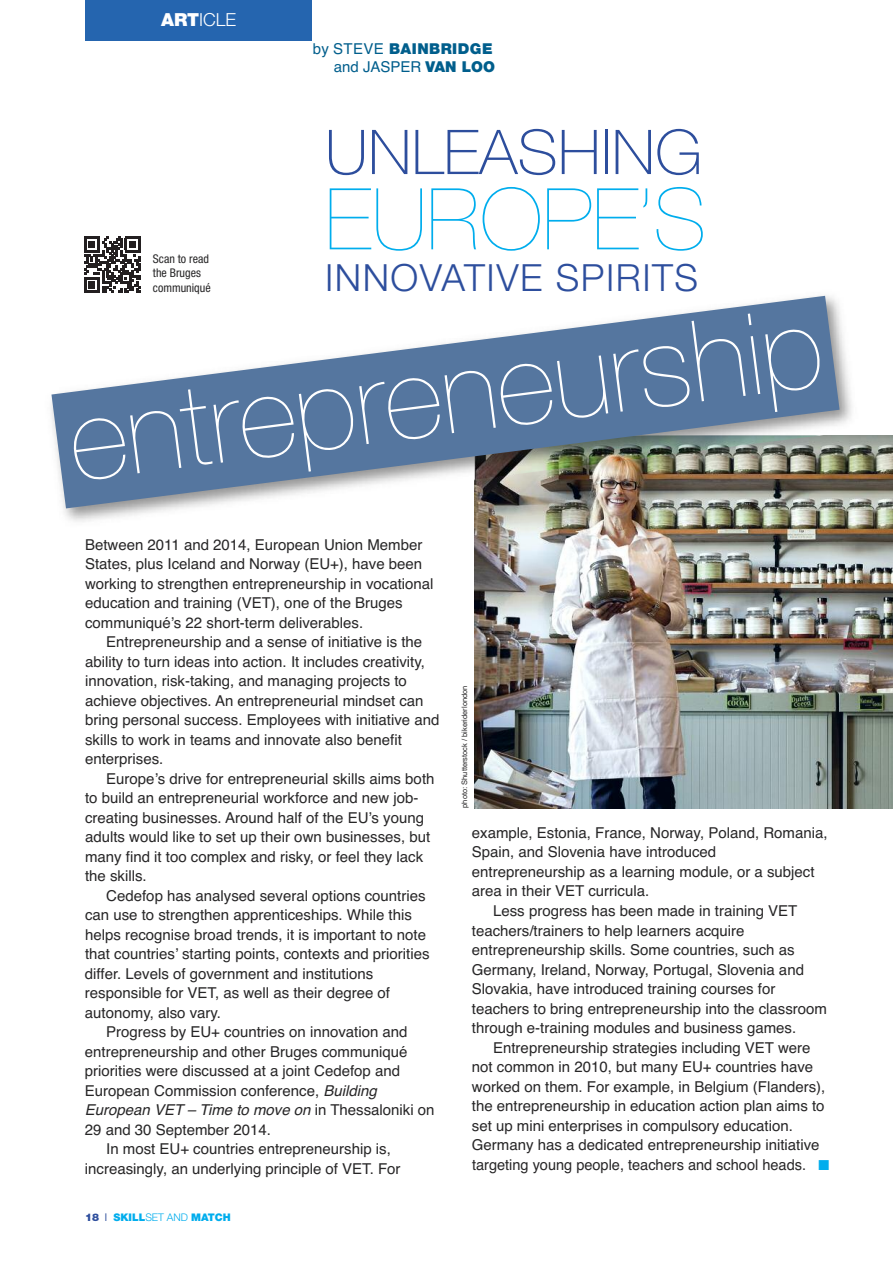
<style>
.page{position:relative;width:893px;height:1263px;background:#fff}
.page>*{position:absolute;margin:0;border:0;box-sizing:border-box;transform-origin:0 0}
.t1{font:200 113.4px "Helvetica Neue";color:#fff}
.t2{font:200 85.35px "Helvetica Neue";color:#00aded}
.t3{font:100 61.8px "Helvetica Neue";color:#2d4e9d;scale:1.04 1}
.t4{font:300 37.5px "Helvetica Neue";letter-spacing:.04em;color:#2d4e9d}
.t5{font:300 18px "Helvetica Neue";color:#fff}
.t6{font:15px/19.5px "Helvetica";color:#272627}
.t7{font:italic 15px "Helvetica";color:#272627}
.t8{font:900 15px "Helvetica Neue";letter-spacing:.03em;color:#005e8c}
.t9{font:15px "Helvetica";color:#005e8c}
.t10{font:condensed 12px/14.2px "Helvetica Neue";color:#272627}
.t11{font:900 10.5px "Helvetica Neue";color:#00aded}
.t12{font:7.5px "Helvetica";color:#272627}
.s1{font-weight:900}
.s2{font-family:"Helvetica";font-weight:400}
.s3{font-family:"Helvetica Neue";font-weight:900}
.s4{font-style:italic}
.s5{font-style:normal}
.s6{color:#2d4e9d}
.s7{font-family:"Helvetica";font-weight:400;color:#2d4e9d}
.s8{font-weight:300}
.s9{color:#00aded}
</style>
<div class="page">
<div style="left:85px;top:0;width:227px;height:41px;background:#2565af"></div>
<svg style="left:84px;top:236px;width:57px;height:51px"></svg>
<hr style="left:125px;top:236px;width:16px;height:3px;background:#231f20">
<img style="left:475px;top:435px;width:418px;height:374px">
<img style="left:63px;top:287px;width:801px;height:245px">
<svg style="left:51px;top:296px;width:789px;height:212px;fill:#55769f"></svg>
<p class="t5" style="left:161px;top:5px;width:77px"><span class="s1">ART</span>ICLE</p>
<p class="t10" style="left:153px;top:253px;width:59px">Scan to read the Bruges communiqué</p>
<p class="t8" style="left:313px;top:44px;width:181px"><span class="s2">by STEvE</span> BAINBRIDGE</p>
<p class="t9" style="left:334px;top:58px;width:163px">and JASPER <span class="s3">VAN LOO</span></p>
<h3 class="t3" style="left:325px;top:130px;width:365px">UNLEASHING</h3>
<h2 class="t2" style="left:325px;top:153px;width:383px">EUROPE’S</h2>
<h3 class="t4" style="left:325px;top:248px;width:375px">INNOVATIVE SPIRITS</h3>
<h1 class="t1" style="left:59px;top:352px;width:759px;rotate:-7deg">entrepreneurship</h1>
<p class="t6" style="left:85px;top:535px;width:350px">Between 2011 and 2014, European Union member States, plus Iceland and Norway (EU+), have been working to strengthen entrepreneurship in vocational education and training (vET), one of the Bruges communiqué’s 22 short-term deliverables.</p>
<p class="t6" style="left:85px;top:632px;width:356px;text-indent:21px">Entrepreneurship and a sense of initiative is the ability to turn ideas into action. It includes creativity, innovation, risk-taking, and managing projects to achieve objectives. An entrepreneurial mindset can bring personal success. Employees with initiative and skills to work in teams and innovate also benefit enterprises.</p>
<p class="t6" style="left:85px;top:769px;width:351px;text-indent:21px">Europe’s drive for entrepreneurial skills aims both to build an entrepreneurial workforce and new job&shy;creating businesses. Around half of the EU’s young adults would like to set up their own businesses, but many find it too complex and risky, or feel they lack the skills.</p>
<p class="t6" style="left:85px;top:886px;width:346px;text-indent:21px">Cedefop has analysed several options countries can use to strengthen apprenticeships. While this helps recognise broad trends, it is important to note that countries’ starting points, contexts and priorities differ. Levels of government and institutions responsible for vET, as well as their degree of autonomy, also vary.</p>
<p class="t6" style="left:106px;top:1022px;width:303px">Progress by EU+ countries on innovation and</p>
<p class="t6" style="left:85px;top:1042px;width:324px">entrepreneurship and other Bruges communiqué</p>
<p class="t6" style="left:85px;top:1061px;width:317px">priorities were discussed at a joint Cedefop and</p>
<p class="t6" style="left:85px;top:1081px;width:293px">European Commission conference, <span class="s4">Building</span></p>
<p class="t7" style="left:85px;top:1101px;width:351px">European VET – Time to move on <span class="s5">in Thessaloniki on</span></p>
<p class="t6" style="left:85px;top:1120px;width:187px">29 and 30 September 2014.</p>
<p class="t6" style="left:106px;top:1139px;width:286px">In most EU+ countries entrepreneurship is,</p>
<p class="t6" style="left:85px;top:1159px;width:317px">increasingly, an underlying principle of vET. For</p>
<p class="t11" style="left:85px;top:1213px;width:147px"><span class="s6">18</span> <span class="s7">|</span> SKILL<span class="s8">SET AND</span> MATCH</p>
<p class="t12" style="left:460px;top:808px;width:124px;rotate:-90deg">photo: Shutterstock / bikeriderlondon</p>
<p class="t6" style="left:472px;top:823px;width:357px">example, Estonia, France, Norway, Poland, Romania,</p>
<p class="t6" style="left:472px;top:842px;width:246px">Spain, and Slovenia have introduced</p>
<p class="t6" style="left:472px;top:862px;width:344px">entrepreneurship as a learning module, or a subject</p>
<p class="t6" style="left:472px;top:881px;width:179px">area in their vET curricula.</p>
<p class="t6" style="left:493px;top:901px;width:306px">Less progress has been made in training vET</p>
<p class="t6" style="left:472px;top:920px;width:274px">teachers/trainers to help learners acquire</p>
<p class="t6" style="left:472px;top:940px;width:324px">entrepreneurship skills. Some countries, such as</p>
<p class="t6" style="left:472px;top:959px;width:334px">Germany, Ireland, Norway, Portugal, Slovenia and</p>
<p class="t6" style="left:472px;top:979px;width:305px">Slovakia, have introduced training courses for</p>
<p class="t6" style="left:472px;top:998px;width:357px">teachers to bring entrepreneurship into the classroom</p>
<p class="t6" style="left:472px;top:1018px;width:326px">through e-training modules and business games.</p>
<p class="t6" style="left:493px;top:1037px;width:319px">Entrepreneurship strategies including vET were</p>
<p class="t6" style="left:472px;top:1057px;width:343px">not common in 2010, but many EU+ countries have</p>
<p class="t6" style="left:472px;top:1076px;width:355px">worked on them. For example, in Belgium (Flanders),</p>
<p class="t6" style="left:472px;top:1096px;width:354px">the entrepreneurship in education action plan aims to</p>
<p class="t6" style="left:472px;top:1115px;width:322px">set up mini enterprises in compulsory education.</p>
<p class="t6" style="left:472px;top:1135px;width:349px">Germany has a dedicated entrepreneurship initiative</p>
<p class="t6" style="left:472px;top:1154px;width:359px">targeting young people, teachers and school heads. <span class="s9">■</span></p>
</div>
